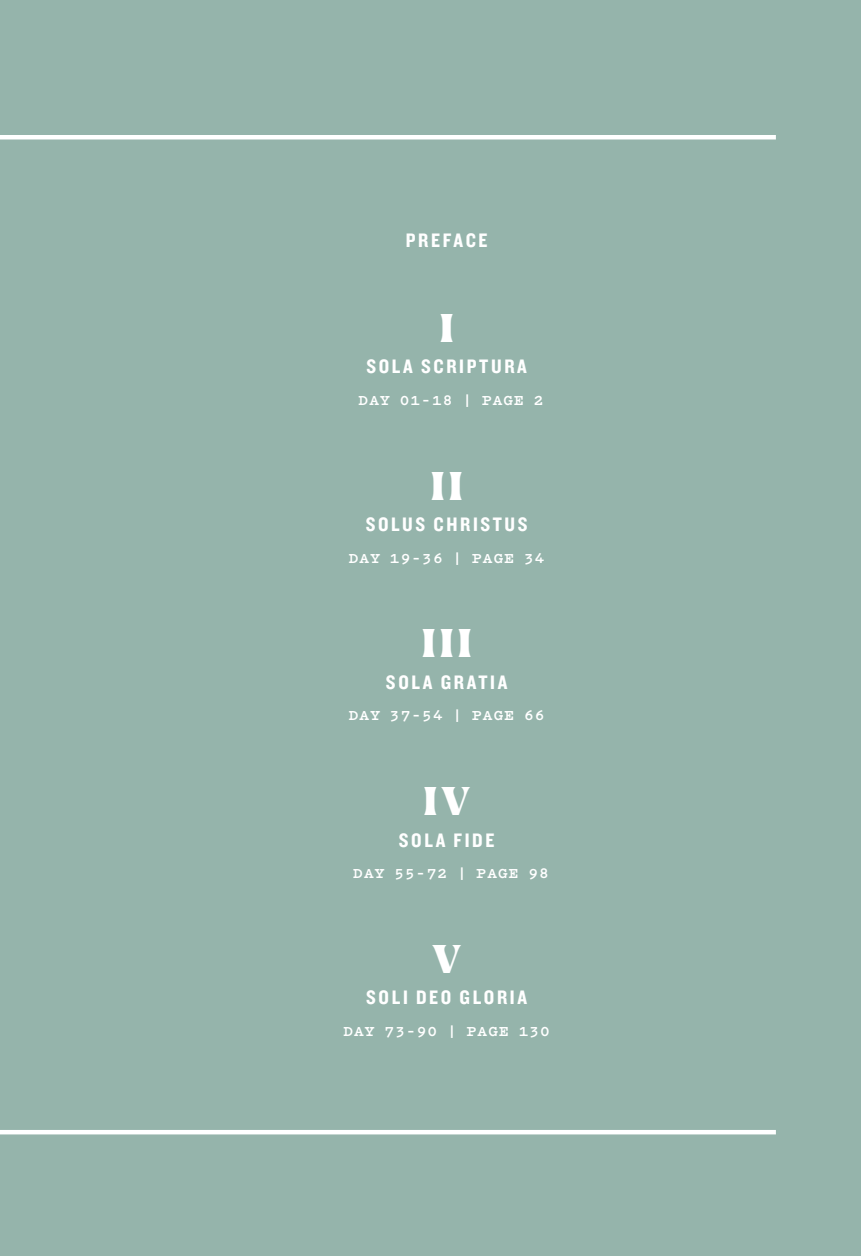
<style>
.page{position:relative;width:861px;height:1256px;background:#95b4ab}
.page>*{position:absolute;margin:0;border:0;box-sizing:border-box;transform-origin:0 0}
.toc_-_chpt_number{font:900 38.25px "Canela Text";letter-spacing:.09em;color:#fff}
.toc_-_head{font:20.25px "Knockout 50 Welterweight";letter-spacing:.13em;color:#fff}
.toc_-_text{font:700 15.75px "Pitch";letter-spacing:.07em;color:#fff}
</style>
<div class="page">
<hr style="left:0;top:135px;width:776px;height:4px;background:#fff">
<hr style="left:0;top:1130px;width:776px;height:4px;background:#fff">
<p class="toc_-_head" style="left:406px;top:227px;width:83px">PREFACE</p>
<p class="toc_-_chpt_number" style="left:439px;top:306px;width:16px">I</p>
<p class="toc_-_head" style="left:366px;top:353px;width:162px">SOLA SCRIPTURA</p>
<p class="toc_-_text" style="left:358px;top:389px;width:186px">DAY 01–18 | PAGE 2</p>
<p class="toc_-_chpt_number" style="left:430px;top:464px;width:34px">II</p>
<p class="toc_-_head" style="left:366px;top:511px;width:163px">SOLUS CHRISTUS</p>
<p class="toc_-_text" style="left:349px;top:547px;width:197px">DAY 19–36 | PAGE 34</p>
<p class="toc_-_chpt_number" style="left:421px;top:622px;width:52px">III</p>
<p class="toc_-_head" style="left:386px;top:669px;width:123px">SOLA GRATIA</p>
<p class="toc_-_text" style="left:349px;top:704px;width:197px">DAY 37–54 | PAGE 66</p>
<p class="toc_-_chpt_number" style="left:423px;top:779px;width:49px">IV</p>
<p class="toc_-_head" style="left:399px;top:826px;width:97px">SOLA FIDE</p>
<p class="toc_-_text" style="left:353px;top:862px;width:197px">DAY 55–72 | PAGE 98</p>
<p class="toc_-_chpt_number" style="left:432px;top:937px;width:31px">V</p>
<p class="toc_-_head" style="left:366px;top:984px;width:162px">SOLI DEO GLORIA</p>
<p class="toc_-_text" style="left:343px;top:1020px;width:208px">DAY 73–90 | PAGE 130</p>
</div>
